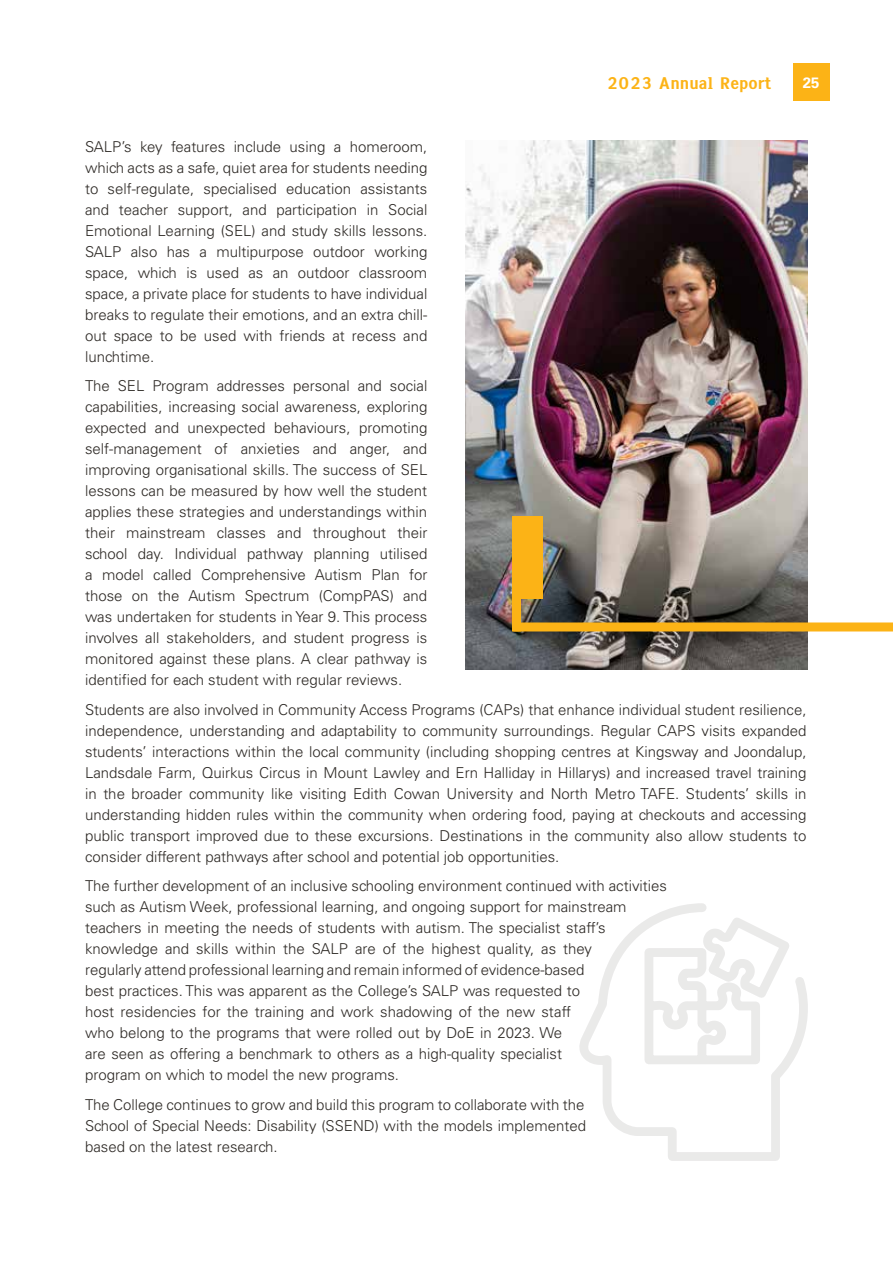
<style>
.page{position:relative;width:893px;height:1263px;background:#fff}
.page>*{position:absolute;margin:0;border:0;box-sizing:border-box;transform-origin:0 0}
.t1{font:18px "New Son Gothic No 5";color:#fcb316}
.t2{font:300 15px/21px "Univers";color:#2d2925;text-align:justify}
.t3{font:700 15px "Univers LT Std";color:#fff}
</style>
<div class="page">
<div style="left:793px;top:64px;width:36px;height:37px;background:#fcb316"></div>
<img style="left:466px;top:140px;width:342px;height:530px">
<svg style="left:579px;top:903px;width:229px;height:258px"></svg>
<div style="left:518px;top:622px;width:375px;height:9px;background:#fcb316"></div>
<div style="left:512px;top:576px;width:9px;height:51px;background:#fcb316"></div>
<div style="left:512px;top:516px;width:30px;height:83px;background:#fcb316"></div>
<p class="t1" style="left:607px;top:72px;width:167px">2023 Annual Report</p>
<p class="t3" style="left:803px;top:74px;width:18px">25</p>
<p class="t2" style="left:85px;top:136px;width:344px">SALP’s key features include using a homeroom, which acts as a safe, quiet area for students needing to self-regulate, specialised education assistants and teacher support, and participation in Social Emotional Learning (SEL) and study skills lessons.<br>SALP also has a multipurpose outdoor working space, which is used as an outdoor classroom space, a private place for students to have individual breaks to regulate their emotions, and an extra chill&shy;out space to be used with friends at recess and lunchtime.</p>
<p class="t2" style="left:85px;top:376px;width:344px">The SEL Program addresses personal and social capabilities, increasing social awareness, exploring expected and unexpected behaviours, promoting self-management of anxieties and anger, and improving organisational skills. The success of SEL lessons can be measured by how well the student applies these strategies and understandings within their mainstream classes and throughout their school day. Individual pathway planning utilised a model called Comprehensive Autism Plan for those on the Autism Spectrum (CompPAS) and was undertaken for students in Year 9. This process involves all stakeholders, and student progress is monitored against these plans. A clear pathway is identified for each student with regular reviews.</p>
<p class="t2" style="left:85px;top:699px;width:723px">Students are also involved in Community Access Programs (CAPs) that enhance individual student resilience, independence, understanding and adaptability to community surroundings. Regular CAPS visits expanded students’ interactions within the local community (including shopping centres at Kingsway and Joondalup, Landsdale Farm, Quirkus Circus in Mount Lawley and Ern Halliday in Hillarys) and increased travel training in the broader community like visiting Edith Cowan University and North Metro TAFE. Students’ skills in understanding hidden rules within the community when ordering food, paying at checkouts and accessing public transport improved due to these excursions. Destinations in the community also allow students to consider different pathways after school and potential job opportunities.</p>
<p class="t2" style="left:85px;top:876px;width:584px;text-align:left">The further development of an inclusive schooling environment continued with activities such as Autism Week, professional learning, and ongoing support for mainstream teachers in meeting the needs of students with autism. The specialist staff’s knowledge and skills within the SALP are of the highest quality, as they<br>regularly attend professional learning and remain informed of evidence-based<br>best practices. This was apparent as the College’s SALP was requested to<br>host residencies for the training and work shadowing of the new staff<br>who belong to the programs that were rolled out by DoE in 2023. We<br>are seen as offering a benchmark to others as a high-quality specialist<br>program on which to model the new programs.</p>
<p class="t2" style="left:85px;top:1094px;width:503px">The College continues to grow and build this program to collaborate with the School of Special Needs: Disability (SSEND) with the models implemented based on the latest research.</p>
</div>
